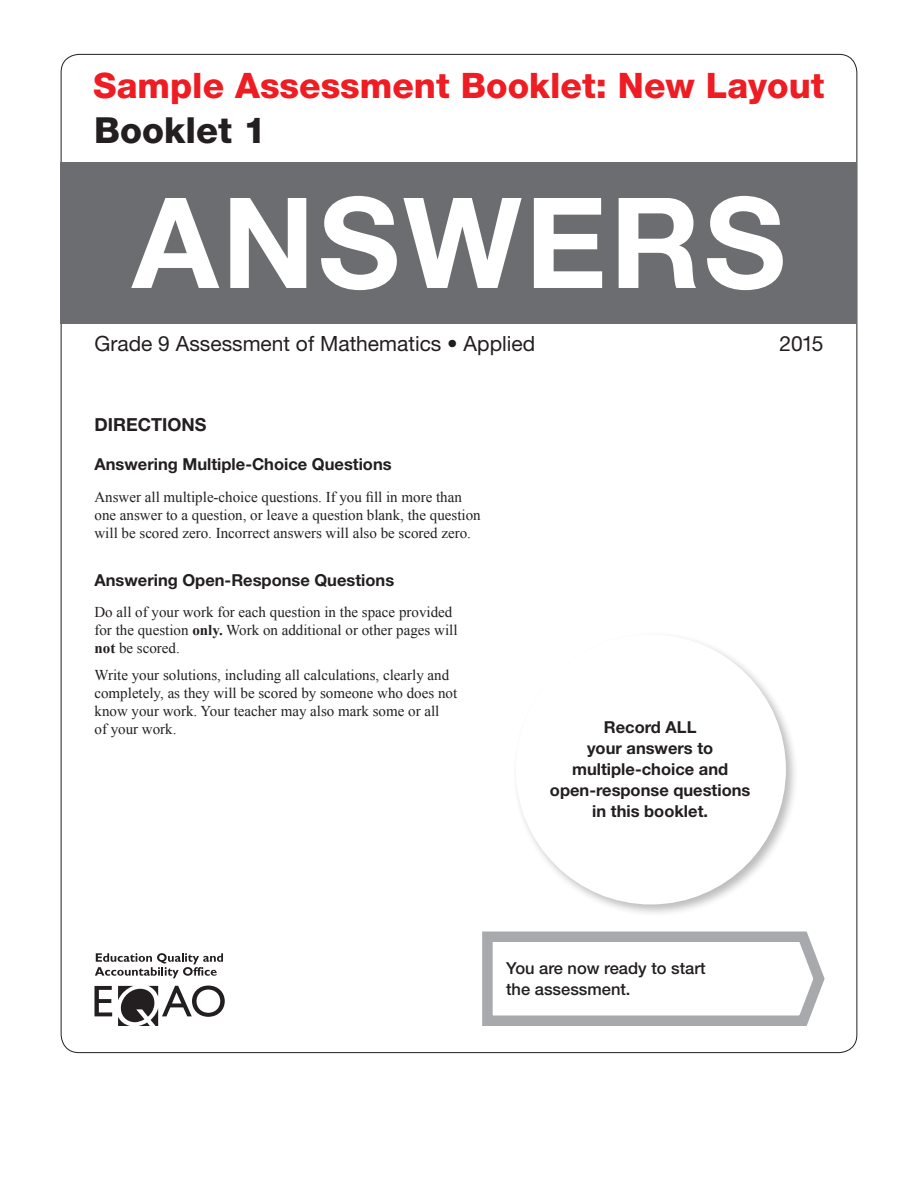
<style>
.page{position:relative;width:918px;height:1188px;background:#fff}
.page>*{position:absolute;margin:0;border:0;box-sizing:border-box;transform-origin:0 0}
.t1{font:700 126px "Helvetica Neue LT Std";letter-spacing:.025em;color:#fff}
.t2{font:800 36px "Helvetica Neue LT Std";color:#231f20}
.t3{font:800 35.25px "Helvetica Neue LT Std";color:#ee1d23}
.t4{font:21px "Helvetica Neue LT Std";color:#231f20}
.t5{font:700 18px "Helvetica Neue LT Std";color:#231f20}
.t6{font:700 16.5px/21px "Helvetica Neue LT Std";color:#231f20;text-align:center}
.t7{font:500 16.5px/21px "Helvetica Neue LT Std";color:#231f20}
.t8{font:15px/18px "Times New Roman";color:#231f20}
.s1{font-weight:700}
</style>
<div class="page">
<div style="left:61px;top:162px;width:796px;height:162px;background:#6c6d70"></div>
<svg style="left:94px;top:986px;width:18px;height:30px"></svg>
<svg style="left:95px;top:953px;width:128px;height:25px"></svg>
<svg style="left:118px;top:986px;width:107px;height:40px"></svg>
<svg style="left:482px;top:931px;width:343px;height:95px"></svg>
<div style="left:512px;top:631px;width:286px;height:286px;background:#231f20;opacity:.3"></div>
<div style="left:516px;top:634px;width:270px;height:270px;background:#fff;border-radius:50%"></div>
<h3 class="t3" style="left:93px;top:65px;width:733px">Sample Assessment Booklet: New Layout</h3>
<h2 class="t2" style="left:94px;top:109px;width:174px">Booklet 1</h2>
<h1 class="t1" style="left:132px;top:165px;width:655px">ANSWERS</h1>
<h3 class="t4" style="left:94px;top:331px;width:442px">Grade 9 Assessment of Mathematics • Applied</h3>
<h3 class="t4" style="left:780px;top:331px;width:45px">2015</h3>
<p class="t5" style="left:94px;top:414px;width:113px">DIRECTIONS</p>
<p class="t6" style="left:94px;top:454px;width:299px">Answering Multiple-Choice Questions</p>
<p class="t8" style="left:94px;top:488px;width:388px">Answer all multiple-choice questions. If you fill in more than one answer to a question, or leave a question blank, the question will be scored zero. Incorrect answers will also be scored zero.</p>
<p class="t6" style="left:94px;top:569px;width:301px">Answering Open-Response Questions</p>
<p class="t8" style="left:94px;top:603px;width:365px">Do all of your work for each question in the space provided for the question <span class="s1">only.</span> Work on additional or other pages will <span class="s1">not</span> be scored.</p>
<p class="t8" style="left:94px;top:666px;width:364px">Write your solutions, including all calculations, clearly and completely, as they will be scored by someone who does not know your work. Your teacher may also mark some or all<br>of your work.</p>
<p class="t6" style="left:550px;top:717px;width:202px">Record ALL<br>your answers to multiple-choice and open-response questions in this booklet.</p>
<p class="t7" style="left:506px;top:958px;width:201px">You are now ready to start the assessment.</p>
</div>
